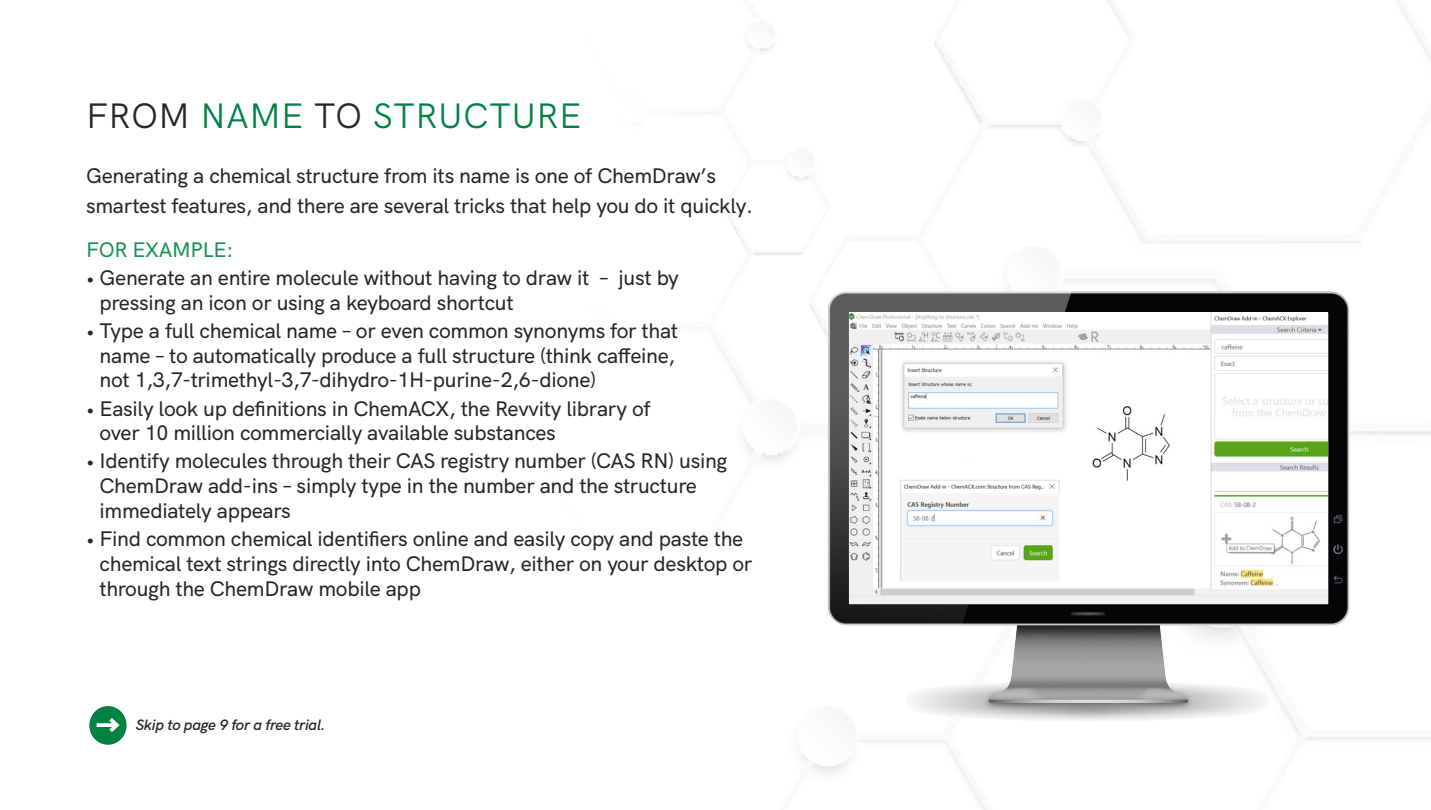
<style>
.page{position:relative;width:1431px;height:810px;background:#fff}
.page>*{position:absolute;margin:0;border:0;box-sizing:border-box;transform-origin:0 0}
.t1{font:35.25px "HK Grotesk";letter-spacing:.01em;color:#008242}
.t2{font:500 21px/24.8px "HK Grotesk";letter-spacing:-.015em;color:#262626}
.t3{font:500 21px "HK Grotesk";letter-spacing:-.015em;color:#1e8f57}
.t4{font:italic 600 15px "HK Grotesk";letter-spacing:-.015em;color:#262626}
.s1{color:#262626}
</style>
<div class="page">
<img style="left:817px;top:279px;width:544px;height:488px">
<img style="left:850px;top:313px;width:478px;height:290px">
<div style="left:89px;top:706px;width:38px;height:39px;background:#008242;border-radius:50%"></div>
<svg style="left:97px;top:723px;width:8px;height:4px"></svg>
<svg style="left:105px;top:718px;width:15px;height:15px"></svg>
<p class="t1" style="left:86px;top:89px;width:497px"><span class="s1">FROM</span> NAME <span class="s1">TO</span> STRUCTURE</p>
<p class="t2" style="left:86px;top:159px;width:669px;line-height:30px">Generating a chemical structure from its name is one of ChemDraw’s smartest features, and there are several tricks that help you do it quickly.</p>
<p class="t3" style="left:86px;top:233px;width:149px">FOR EXAMPLE:</p>
<p class="t2" style="left:100px;top:264px;width:581px;text-indent:-13px">• Generate an entire molecule without having to draw it – just by pressing an icon or using a keyboard shortcut</p>
<p class="t2" style="left:100px;top:316px;width:580px;text-indent:-13px">• Type a full chemical name – or even common synonyms for that name – to automatically produce a full structure (think caffeine, not 1,3,7-trimethyl-3,7-dihydro-1H-purine-2,6-dione)</p>
<p class="t2" style="left:100px;top:394px;width:553px;text-indent:-13px">• Easily look up definitions in ChemACX, the Revvity library of over 10 million commercially available substances</p>
<p class="t2" style="left:100px;top:447px;width:629px;text-indent:-13px">• Identify molecules through their CAS registry number (CAS RN) using<br>ChemDraw add-ins – simply type in the number and the structure immediately appears</p>
<p class="t2" style="left:100px;top:525px;width:654px;text-indent:-13px">• Find common chemical identifiers online and easily copy and paste the chemical text strings directly into ChemDraw, either on your desktop or through the ChemDraw mobile app</p>
<p class="t4" style="left:136px;top:713px;width:191px">Skip to page 9 for a free trial.</p>
</div>
